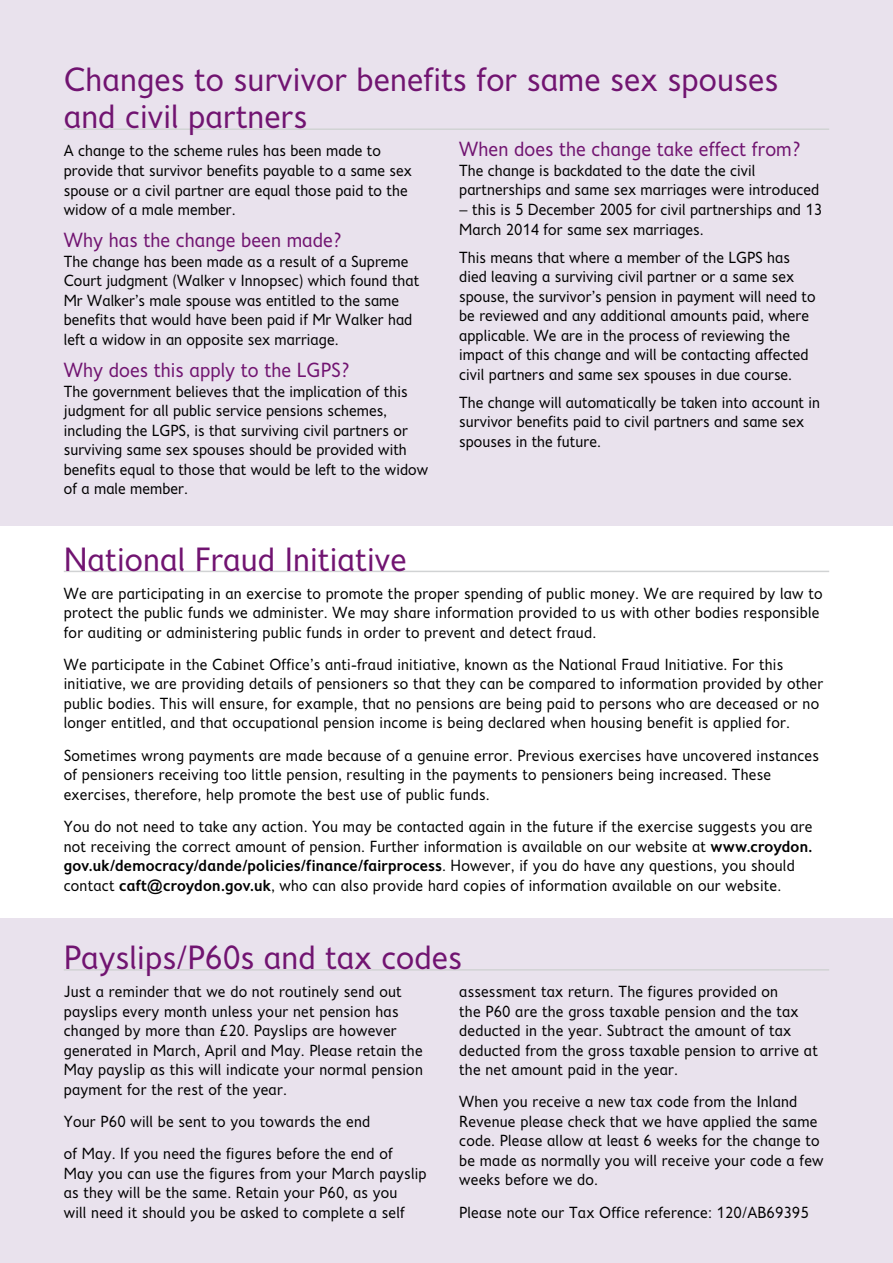
<style>
.page{position:relative;width:893px;height:1263px;background:#fff}
.page>*{position:absolute;margin:0;border:0;box-sizing:border-box;transform-origin:0 0}
.t1{font:34.5px/37.5px "Fiendstar";letter-spacing:-.01em;color:#711471}
.t2{font:21px "Fiendstar";letter-spacing:-.01em;color:#711471}
.t3{font:16.5px/19.5px "Fiendstar";color:#000}
.s1{font-weight:600}
</style>
<div class="page">
<div style="left:0;top:918px;width:893px;height:345px;background:#e9e2ed"></div>
<div style="left:0;top:0;width:893px;height:525px;background:#e9e2ed"></div>
<hr style="left:64px;top:571px;width:765px;height:1px;background:#d1d3d4">
<hr style="left:64px;top:128px;width:765px;height:2px;background:#d1d3d4">
<hr style="left:64px;top:969px;width:765px;height:1px;background:#d1d3d4">
<h1 class="t1" style="left:64px;top:61px;width:716px">Changes to survivor benefits for same sex spouses and civil partners</h1>
<p class="t3" style="left:64px;top:141px;width:350px">A change to the scheme rules has been made to provide that survivor benefits payable to a same sex spouse or a civil partner are equal those paid to the widow of a male member.</p>
<p class="t2" style="left:64px;top:229px;width:279px">Why has the change been made?</p>
<p class="t3" style="left:64px;top:251px;width:357px">The change has been made as a result of a Supreme Court judgment (Walker v Innopsec) which found that Mr Walker’s male spouse was entitled to the same benefits that would have been paid if Mr Walker had left a widow in an opposite sex marriage.</p>
<p class="t2" style="left:64px;top:358px;width:287px">Why does this apply to the LGPS?</p>
<p class="t3" style="left:64px;top:381px;width:366px">The government believes that the implication of this judgment for all public service pensions schemes, including the LGPS, is that surviving civil partners or surviving same sex spouses should be provided with benefits equal to those that would be left to the widow of a male member.</p>
<p class="t2" style="left:459px;top:138px;width:343px">When does the change take effect from?</p>
<p class="t3" style="left:459px;top:161px;width:362px">The change is backdated to the date the civil partnerships and same sex marriages were introduced</p>
<p class="t3" style="left:459px;top:200px;width:364px">– this is 5 December 2005 for civil partnerships and 13<br>March 2014 for same sex marriages.</p>
<p class="t3" style="left:459px;top:247px;width:358px">This means that where a member of the LGPS has died leaving a surviving civil partner or a same sex spouse, the survivor’s pension in payment will need to be reviewed and any additional amounts paid, where applicable. We are in the process of reviewing the impact of this change and will be contacting affected civil partners and same sex spouses in due course.</p>
<p class="t3" style="left:459px;top:392px;width:363px">The change will automatically be taken into account in survivor benefits paid to civil partners and same sex spouses in the future.</p>
<h1 class="t1" style="left:64px;top:540px;width:345px">National Fraud Initiative</h1>
<p class="t3" style="left:64px;top:583px;width:761px">We are participating in an exercise to promote the proper spending of public money. We are required by law to protect the public funds we administer. We may share information provided to us with other bodies responsible for auditing or administering public funds in order to prevent and detect fraud.</p>
<p class="t3" style="left:64px;top:655px;width:761px">We participate in the Cabinet Office’s anti-fraud initiative, known as the National Fraud Initiative. For this initiative, we are providing details of pensioners so that they can be compared to information provided by other public bodies. This will ensure, for example, that no pensions are being paid to persons who are deceased or no longer entitled, and that occupational pension income is being declared when housing benefit is applied for.</p>
<p class="t3" style="left:64px;top:745px;width:757px">Sometimes wrong payments are made because of a genuine error. Previous exercises have uncovered instances of pensioners receiving too little pension, resulting in the payments to pensioners being increased. These exercises, therefore, help promote the best use of public funds.</p>
<p class="t3" style="left:64px;top:817px;width:751px">You do not need to take any action. You may be contacted again in the future if the exercise suggests you are not receiving the correct amount of pension. Further information is available on our website at <span class="s1">www.croydon. gov.uk/democracy/dande/policies/finance/fairprocess</span>. However, if you do have any questions, you should contact <span class="s1">caft@croydon.gov.uk</span>, who can also provide hard copies of information available on our website.</p>
<h1 class="t1" style="left:64px;top:939px;width:400px">Payslips/P60s and tax codes</h1>
<p class="t3" style="left:64px;top:982px;width:361px">Just a reminder that we do not routinely send out payslips every month unless your net pension has changed by more than £20. Payslips are however generated in March, April and May. Please retain the May payslip as this will indicate your normal pension payment for the rest of the year.</p>
<p class="t3" style="left:64px;top:1105px;width:331px;line-height:32.2px">Your P60 will be sent to you towards the end<br>of May. If you need the figures before the end of</p>
<p class="t3" style="left:64px;top:1163px;width:365px">May you can use the figures from your March payslip as they will be the same. Retain your P60, as you<br>will need it should you be asked to complete a self</p>
<p class="t3" style="left:459px;top:982px;width:360px">assessment tax return. The figures provided on<br>the P60 are the gross taxable pension and the tax deducted in the year. Subtract the amount of tax deducted from the gross taxable pension to arrive at the net amount paid in the year.</p>
<p class="t3" style="left:459px;top:1092px;width:366px">When you receive a new tax code from the Inland Revenue please check that we have applied the same code. Please allow at least 6 weeks for the change to be made as normally you will receive your code a few weeks before we do.</p>
<p class="t3" style="left:459px;top:1202px;width:351px">Please note our Tax Office reference: 120/AB69395</p>
</div>
